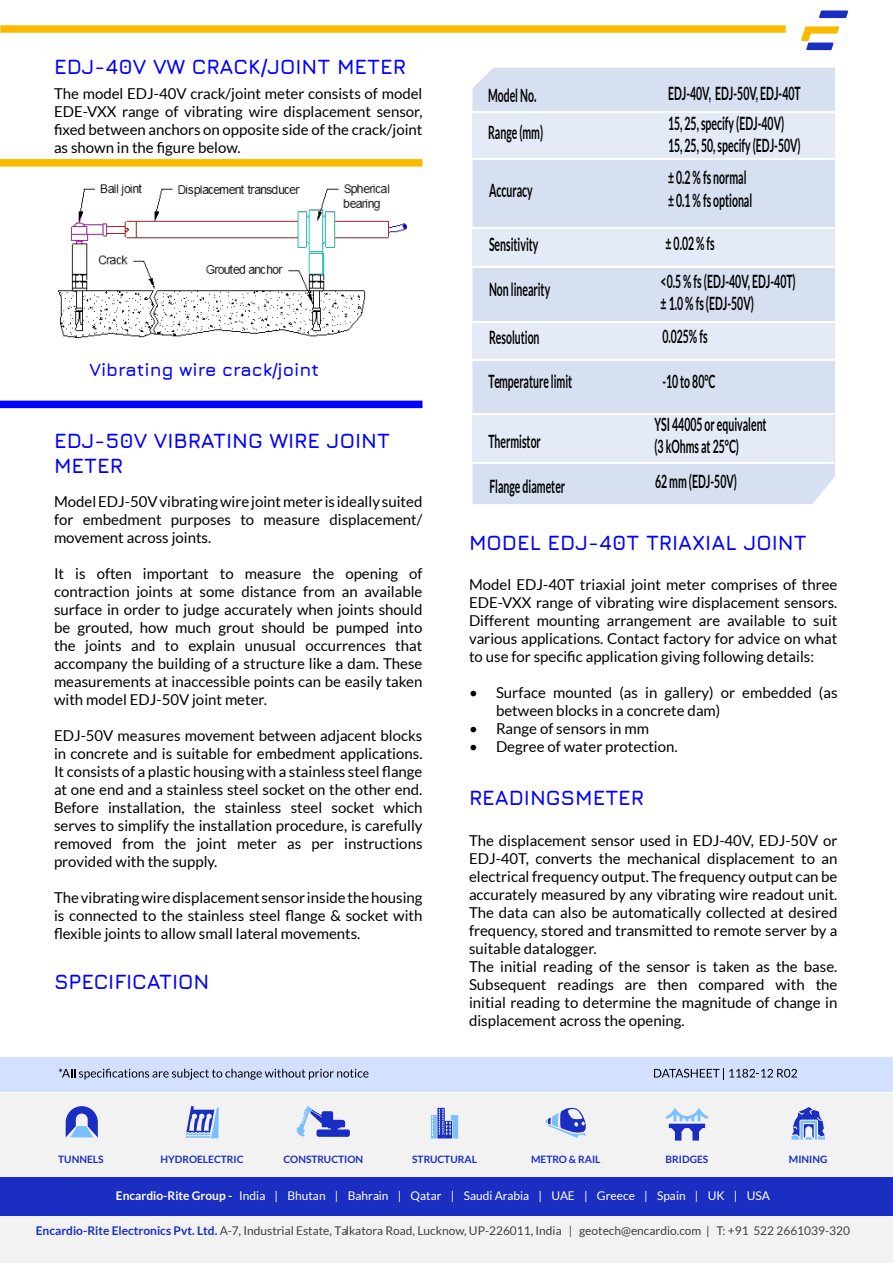
<style>
.page{position:relative;width:893px;height:1263px;background:#fff}
.page>*{position:absolute;margin:0;border:0;box-sizing:border-box;transform-origin:0 0}
.t1{font:700 21px/25.2px "Jura";color:#00f}
.t2{font:700 18.3px/22px "Lato";color:#000;scale:.57 1}
.t3{font:700 18px "Jura";color:#00f}
.t4{font:15px/18px "Lato";color:#000;text-align:justify}
.t5{font:12px "Lato";color:#404040}
.t6{font:12px "Lato";color:#fff}
.t7{font:700 10.2px "Lato";color:#1a2ec2}
.s1{font-weight:700}
.s2{font-weight:700;color:#1a2ec2}
</style>
<div class="page">
<svg style="left:819px;top:10px;width:29px;height:8px"></svg>
<svg style="left:801px;top:26px;width:38px;height:24px"></svg>
<div style="left:0;top:25px;width:786px;height:8px;background:#faba00"></div>
<img style="left:58px;top:183px;width:349px;height:156px">
<div style="left:0;top:159px;width:422px;height:8px;background:#faba00"></div>
<div style="left:0;top:401px;width:422px;height:7px;background:#00f"></div>
<div style="left:0;top:1057px;width:893px;height:34px;background:#d4e0ff"></div>
<svg style="left:59px;top:1068px;width:309px;height:12px"></svg>
<svg style="left:654px;top:1068px;width:143px;height:11px"></svg>
<div style="left:0;top:1093px;width:893px;height:170px;background:#f2f2f2"></div>
<div style="left:0;top:1177px;width:893px;height:38px;background:#1a2ec2"></div>
<svg style="left:66px;top:1106px;width:32px;height:31px"></svg>
<svg style="left:185px;top:1106px;width:34px;height:32px"></svg>
<svg style="left:296px;top:1106px;width:54px;height:31px"></svg>
<svg style="left:546px;top:1107px;width:40px;height:31px"></svg>
<svg style="left:666px;top:1108px;width:42px;height:32px"></svg>
<svg style="left:431px;top:1108px;width:27px;height:30px"></svg>
<svg style="left:791px;top:1107px;width:34px;height:33px"></svg>
<div style="left:472px;top:68px;width:363px;height:436px;background:#d6e0f1"></div>
<div style="left:472px;top:111px;width:363px;height:47px;background:#e4ebf6"></div>
<hr style="left:470px;top:111px;width:366px;height:1px;background:#fff">
<hr style="left:470px;top:158px;width:366px;height:2px;background:#fff">
<div style="left:472px;top:228px;width:363px;height:39px;background:#e4ebf6"></div>
<hr style="left:471px;top:227px;width:366px;height:2px;background:#fff">
<hr style="left:471px;top:266px;width:366px;height:2px;background:#fff">
<div style="left:472px;top:322px;width:363px;height:37px;background:#e4ebf6"></div>
<hr style="left:470px;top:321px;width:366px;height:2px;background:#fff">
<hr style="left:470px;top:359px;width:366px;height:2px;background:#fff">
<div style="left:472px;top:414px;width:362px;height:48px;background:#e4ebf6"></div>
<hr style="left:467px;top:413px;width:367px;height:2px;background:#fff">
<hr style="left:467px;top:462px;width:367px;height:1px;background:#fff">
<p class="t1" style="left:54px;top:53px;width:353px">EDJ-40V VW CRACK/JOINT METER</p>
<p class="t4" style="left:54px;top:85px;width:370px">The model EDJ-40V crack/joint meter consists of model EDE-VXX range of vibrating wire displacement sensor, fixed between anchors on opposite side of the crack/joint as shown in the figure below.</p>
<p class="t3" style="left:89px;top:357px;width:231px">Vibrating wire crack/joint</p>
<p class="t1" style="left:54px;top:426px;width:337px">EDJ-50V VIBRATING WIRE JOINT<br>METER</p>
<p class="t4" style="left:54px;top:493px;width:370px">Model EDJ-50V vibrating wire joint meter is ideally suited for embedment purposes to measure displacement/ movement across joints.</p>
<p class="t4" style="left:54px;top:565px;width:370px">It is often important to measure the opening of contraction joints at some distance from an available surface in order to judge accurately when joints should be grouted, how much grout should be pumped into the joints and to explain unusual occurrences that accompany the building of a structure like a dam. These measurements at inaccessible points can be easily taken with model EDJ-50V joint meter.</p>
<p class="t4" style="left:54px;top:727px;width:370px">EDJ-50V measures movement between adjacent blocks in concrete and is suitable for embedment applications.<br>It consists of a plastic housing with a stainless steel flange at one end and a stainless steel socket on the other end.<br>Before installation, the stainless steel socket which serves to simplify the installation procedure, is carefully removed from the joint meter as per instructions provided with the supply.</p>
<p class="t4" style="left:54px;top:889px;width:370px">The vibrating wire displacement sensor inside the housing is connected to the stainless steel flange &amp; socket with flexible joints to allow small lateral movements.</p>
<p class="t1" style="left:54px;top:968px;width:157px">SPECIFICATION</p>
<p class="t2" style="left:488px;top:84px;width:86px">Model No.</p>
<p class="t2" style="left:668px;top:82px;width:234px">EDJ-40V, EDJ-50V, EDJ-40T</p>
<p class="t2" style="left:488px;top:121px;width:98px">Range (mm)</p>
<p class="t2" style="left:668px;top:112px;width:234px">15, 25, specify (EDJ-40V)<br>15, 25, 50, specify (EDJ-50V)</p>
<p class="t2" style="left:489px;top:179px;width:78px">Accuracy</p>
<p class="t2" style="left:489px;top:233px;width:88px">Sensitivity</p>
<p class="t2" style="left:489px;top:278px;width:109px">Non linearity</p>
<p class="t2" style="left:489px;top:326px;width:90px">Resolution</p>
<p class="t2" style="left:488px;top:370px;width:149px">Temperature limit</p>
<p class="t2" style="left:488px;top:430px;width:94px">Thermistor</p>
<p class="t2" style="left:489px;top:475px;width:134px">Flange diameter</p>
<p class="t2" style="left:668px;top:166px;width:149px">± 0.2 % fs normal ± 0.1 % fs optional</p>
<p class="t2" style="left:665px;top:232px;width:88px">± 0.02 % fs</p>
<p class="t2" style="left:661px;top:270px;width:239px">&lt;0.5 % fs (EDJ-40V, EDJ-40T) ± 1.0 % fs (EDJ-50V)</p>
<p class="t2" style="left:662px;top:325px;width:81px">0.025% fs</p>
<p class="t2" style="left:662px;top:370px;width:95px">-10 to 80°C</p>
<p class="t2" style="left:654px;top:413px;width:198px">YSI 44005 or equivalent (3 kOhms at 25°C)</p>
<p class="t2" style="left:655px;top:470px;width:145px">62 mm (EDJ-50V)</p>
<p class="t1" style="left:469px;top:528px;width:339px">MODEL EDJ-40T TRIAXIAL JOINT</p>
<p class="t4" style="left:469px;top:575px;width:370px">Model EDJ-40T triaxial joint meter comprises of three EDE-VXX range of vibrating wire displacement sensors.<br>Different mounting arrangement are available to suit various applications. Contact factory for advice on what to use for specific application giving following details:</p>
<p class="t4" style="left:496px;top:683px;width:343px;text-indent:-27px">• Surface mounted (as in gallery) or embedded (as between blocks in a concrete dam)</p>
<p class="t4" style="left:469px;top:719px;width:182px">• Range of sensors in mm</p>
<p class="t4" style="left:469px;top:737px;width:210px">• Degree of water protection.</p>
<p class="t1" style="left:469px;top:783px;width:177px">READINGSMETER</p>
<p class="t4" style="left:469px;top:832px;width:370px">The displacement sensor used in EDJ-40V, EDJ-50V or EDJ-40T, converts the mechanical displacement to an electrical frequency output. The frequency output can be accurately measured by any vibrating wire readout unit.<br>The data can also be automatically collected at desired frequency, stored and transmitted to remote server by a suitable datalogger.</p>
<p class="t4" style="left:469px;top:958px;width:370px">The initial reading of the sensor is taken as the base.<br>Subsequent readings are then compared with the initial reading to determine the magnitude of change in displacement across the opening.</p>
<p class="t7" style="left:58px;top:1154px;width:47px">TUNNELS</p>
<p class="t7" style="left:161px;top:1154px;width:84px">HYDROELECTRIC</p>
<p class="t7" style="left:283px;top:1154px;width:81px">CONSTRUCTION</p>
<p class="t7" style="left:412px;top:1154px;width:66px">STRUCTURAL</p>
<p class="t7" style="left:531px;top:1154px;width:71px">METRO &amp; RAIL</p>
<p class="t7" style="left:666px;top:1154px;width:44px">BRIDGES</p>
<p class="t7" style="left:789px;top:1154px;width:40px">MINING</p>
<p class="t6" style="left:116px;top:1189px;width:655px"><span class="s1">Encardio-Rite Group -</span> India | Bhutan | Bahrain | Qatar | Saudi Arabia | UAE | Greece | Spain | UK | USA</p>
<p class="t5" style="left:36px;top:1224px;width:816px"><span class="s2">Encardio-Rite Electronics Pvt. Ltd.</span> A-7, Industrial Estate, Talkatora Road, Lucknow, UP-226011, India | geotech@encardio.com | T: +91 522 2661039-320</p>
</div>
